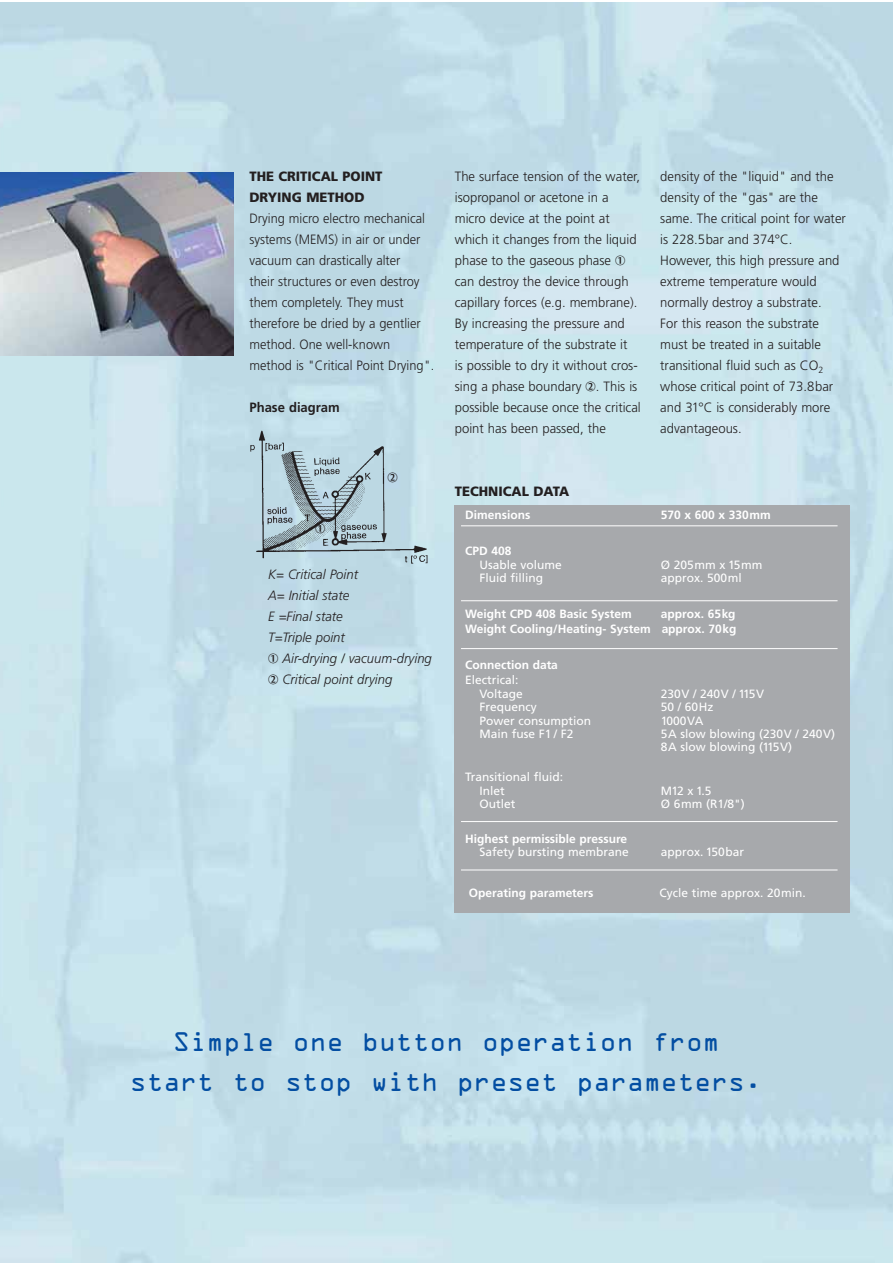
<style>
.page{position:relative;width:893px;height:1263px;background:#fff}
.page>*{position:absolute;margin:0;border:0;box-sizing:border-box;transform-origin:0 0}
.t1{font:24.15px/40.3px "OCRA";letter-spacing:-.025em;color:#034ea2;text-align:center}
.t2{font:300 13.5px/21px "Frutiger";color:#231f20}
.t3{font:300 13.5px/21px "Frutiger";color:#231f20;scale:.95 1}
.t4{font:italic 300 13.5px/21px "Frutiger";color:#231f20}
.t5{font:900 13.5px/21px "Frutiger";color:#231f20}
.t6{font:700 13.5px "Frutiger";color:#231f20}
.t7{font:12px/13.5px "Frutiger";color:#fff}
.t8{font:700 12px/15px "Frutiger";color:#fff;text-align:right}
</style>
<div class="page">
<img style="left:0;top:2px;width:892px;height:1260px">
<img style="left:245px;top:427px;width:192px;height:142px">
<div style="left:454px;top:505px;width:395px;height:408px;background:#a7a9ac"></div>
<hr style="left:461px;top:525px;width:376px;height:1px;background:#fff">
<hr style="left:461px;top:600px;width:376px;height:1px;background:#fff">
<hr style="left:461px;top:648px;width:376px;height:1px;background:#fff">
<hr style="left:461px;top:821px;width:376px;height:1px;background:#fff">
<hr style="left:461px;top:870px;width:376px;height:1px;background:#fff">
<img style="left:0;top:173px;width:234px;height:183px">
<svg style="left:315px;top:523px;width:10px;height:10px"></svg>
<svg style="left:388px;top:473px;width:9px;height:9px"></svg>
<p class="t5" style="left:249px;top:167px;width:135px">THE CRITICAL POINT<br>DRYING METHOD</p>
<p class="t3" style="left:249px;top:209px;width:196px">Drying micro electro mechanical systems (MEMS) in air or under vacuum can drastically alter<br>their structures or even destroy them completely. They must therefore be dried by a gentlier method. One well-known method is "Critical Point Drying".</p>
<p class="t6" style="left:249px;top:402px;width:92px">Phase diagram</p>
<p class="t4" style="left:268px;top:565px;width:165px">K= Critical Point<br>A= Initial state<br>E =Final state<br>T=Triple point<br>➀ Air-drying / vacuum-drying<br>➁ Critical point drying</p>
<p class="t2" style="left:455px;top:167px;width:187px">The surface tension of the water, isopropanol or acetone in a micro device at the point at which it changes from the liquid phase to the gaseous phase ➀ can destroy the device through capillary forces (e.g. membrane).<br>By increasing the pressure and temperature of the substrate it<br>is possible to dry it without cros&shy;sing a phase boundary ➁. This is possible because once the critical point has been passed, the</p>
<p class="t5" style="left:455px;top:481px;width:116px">TECHNICAL DATA</p>
<p class="t2" style="left:660px;top:167px;width:187px">density of the "liquid" and the density of the "gas" are the same. The critical point for water is 228.5bar and 374°C.<br>However, this high pressure and extreme temperature would normally destroy a substrate.<br>For this reason the substrate must be treated in a suitable transitional fluid such as CO<sub>2 </sub>whose critical point of 73.8bar and 31°C is considerably more advantageous.</p>
<p class="t8" style="left:465px;top:509px;width:67px">Dimensions</p>
<p class="t8" style="left:661px;top:509px;width:111px">570 x 600 x 330mm</p>
<p class="t8" style="left:465px;top:545px;width:48px">CPD 408</p>
<p class="t7" style="left:479px;top:559px;width:84px">Usable volume</p>
<p class="t7" style="left:661px;top:559px;width:103px">Ø 205mm x 15mm</p>
<p class="t7" style="left:479px;top:572px;width:65px">Fluid filling</p>
<p class="t7" style="left:661px;top:572px;width:82px">approx. 500ml</p>
<p class="t8" style="left:465px;top:608px;width:168px">Weight CPD 408 Basic System</p>
<p class="t8" style="left:465px;top:608px;width:273px">approx. 65kg<br>Weight Cooling/Heating- System approx. 70kg</p>
<p class="t8" style="left:465px;top:658px;width:94px">Connection data</p>
<p class="t7" style="left:479px;top:674px;width:45px;text-indent:-14px">Electrical:<br>Voltage</p>
<p class="t7" style="left:661px;top:688px;width:105px">230V / 240V / 115V</p>
<p class="t7" style="left:479px;top:701px;width:59px">Frequency</p>
<p class="t7" style="left:661px;top:701px;width:54px">50 / 60Hz</p>
<p class="t7" style="left:479px;top:715px;width:113px">Power consumption</p>
<p class="t7" style="left:661px;top:715px;width:44px">1000VA</p>
<p class="t7" style="left:479px;top:728px;width:95px">Main fuse F1 / F2</p>
<p class="t7" style="left:661px;top:728px;width:176px">5A slow blowing (230V / 240V)<br>8A slow blowing (115V)</p>
<p class="t7" style="left:479px;top:771px;width:85px;text-indent:-14px">Transitional fluid:<br>Inlet</p>
<p class="t7" style="left:661px;top:785px;width:52px">M12 x 1.5</p>
<p class="t7" style="left:479px;top:798px;width:37px">Outlet</p>
<p class="t7" style="left:661px;top:798px;width:85px">Ø 6mm (R1/8")</p>
<p class="t8" style="left:465px;top:832px;width:163px">Highest permissible pressure</p>
<p class="t7" style="left:479px;top:846px;width:151px">Safety bursting membrane</p>
<p class="t7" style="left:661px;top:846px;width:85px">approx. 150bar</p>
<p class="t8" style="left:469px;top:886px;width:126px">Operating parameters</p>
<p class="t7" style="left:659px;top:887px;width:148px">Cycle time approx. 20min.</p>
<h1 class="t1" style="left:130px;top:1024px;width:634px">Simple one button operation from start to stop with preset parameters.</h1>
</div>
